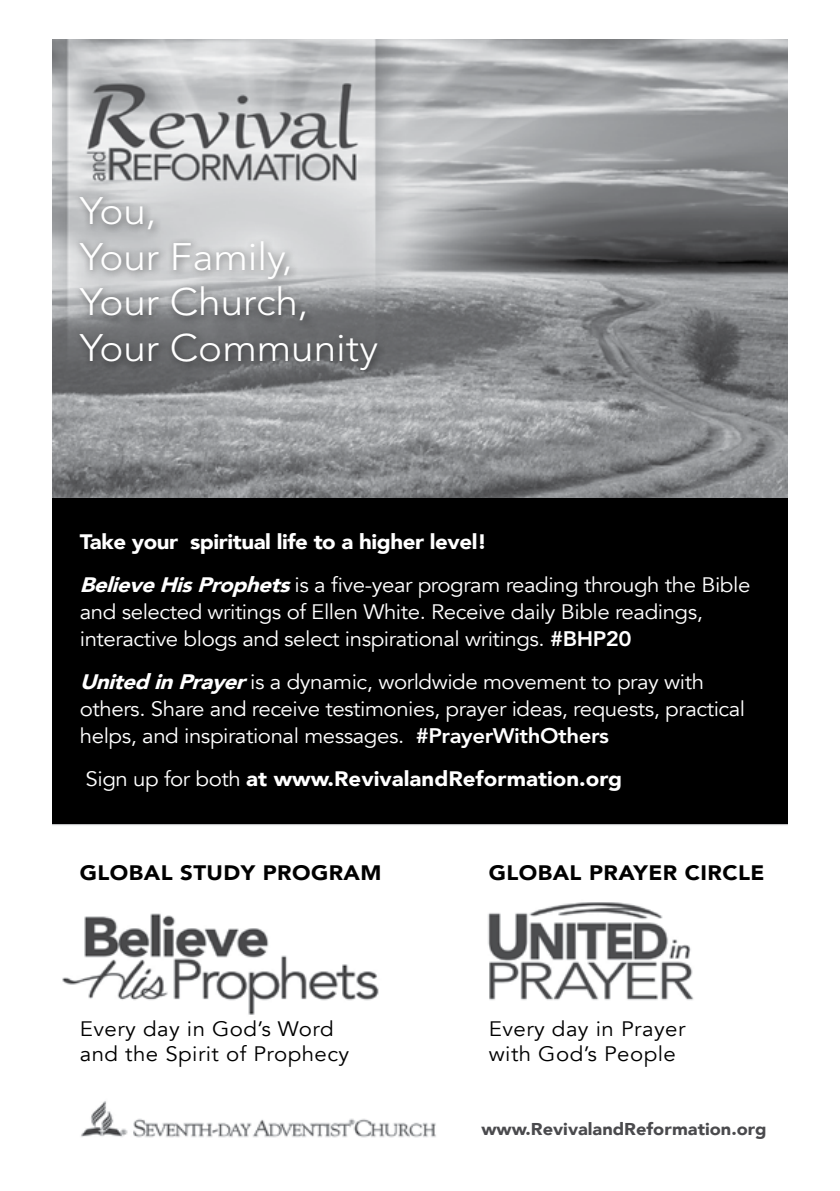
<style>
.page{position:relative;width:840px;height:1191px;background:#fff}
.page>*{position:absolute;margin:0;border:0;box-sizing:border-box;transform-origin:0 0}
.t1{font:300 38px/45.6px "Avenir LT Std";color:#fff;scale:1.06 1}
.t2{font:21px/26.6px "Avenir";letter-spacing:-.02em;color:#fff;scale:1.06 1}
.t3{font:21px/25px "Avenir";letter-spacing:.02em;color:#000;scale:1.06 1}
.t4{font:900 21px "Avenir";color:#fff;scale:1.06 1}
.t5{font:900 21px "Avenir";letter-spacing:.02em;color:#000;scale:1.06 1}
.t6{font:900 17.2px "Avenir";color:#4a4a4d;scale:1.06 1}
.s1{font-weight:900}
.s2{font-weight:900;font-style:italic}
.s3{font-family:"Avenir LT Std";font-weight:800}
.s4{font-weight:400}
</style>
<div class="page">
<img style="left:52px;top:40px;width:735px;height:1098px">
<div style="left:75px;top:192px;width:312px;height:188px;background:#000;opacity:.56"></div>
<div style="left:52px;top:498px;width:735px;height:325px;background:#000"></div>
<h1 class="t1" style="left:80px;top:188px;width:283px">You,<br>Your Family,<br>Your Church,<br>Your Community</h1>
<p class="t2" style="left:80px;top:520px;width:633px;line-height:43.8px"><span class="s1">Take your spiritual life to a higher level!<br></span><span class="s2">Believe His Prophets</span> is a five-year program reading through the Bible</p>
<p class="t2" style="left:80px;top:599px;width:589px">and selected writings of Ellen White. Receive daily Bible readings, interactive blogs and select inspirational writings. <span class="s3">#BHP20</span></p>
<p class="t2" style="left:80px;top:669px;width:629px"><span class="s2">United in Prayer</span>is a dynamic, worldwide movement to pray with others. Share and receive testimonies, prayer ideas, requests, practical helps, and inspirational messages. <span class="s3">#PrayerWithOthers</span></p>
<p class="t4" style="left:85px;top:761px;width:507px"><span class="s4">Sign up for both</span> at www.RevivalandReformation.org</p>
<p class="t5" style="left:80px;top:855px;width:286px">GLOBAL STUDY PROGRAM</p>
<p class="t3" style="left:80px;top:1017px;width:255px">Every day in God’s Word and the Spirit of Prophecy</p>
<p class="t5" style="left:488px;top:855px;width:261px">GLOBAL PRAYER CIRCLE</p>
<p class="t3" style="left:488px;top:1017px;width:187px">Every day in Prayer with God’s People</p>
<p class="t6" style="left:481px;top:1114px;width:270px">www.RevivalandReformation.org</p>
</div>
